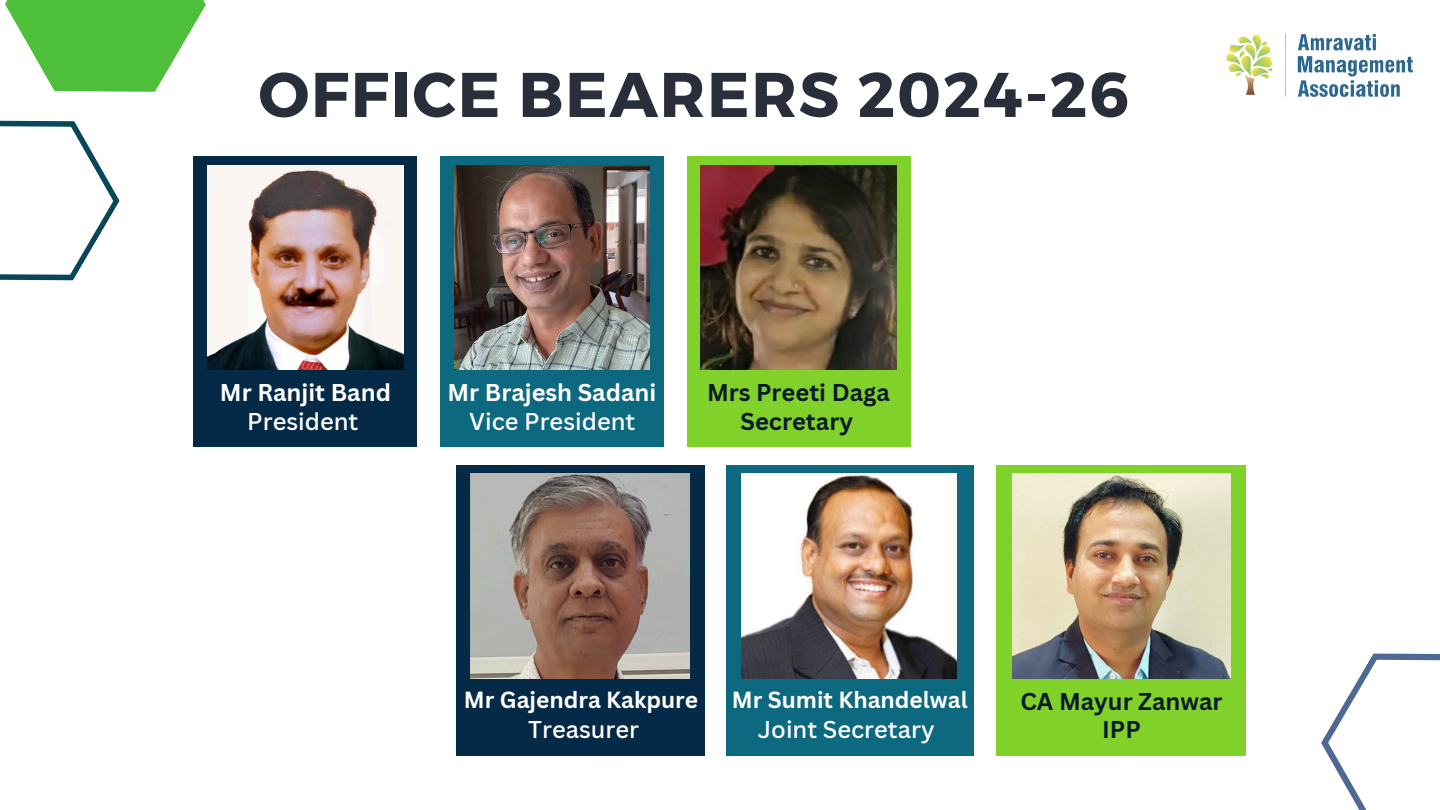
<style>
.page{position:relative;width:1440px;height:810px;background:#fff}
.page>*{position:absolute;margin:0;border:0;box-sizing:border-box;transform-origin:0 0}
.t1{font:700 63px "Montserrat";letter-spacing:.03em;color:#2a2e3a}
.t2{font:700 23.7px "Canva Sans";color:#0c192a}
.t3{font:500 23.7px "Canva Sans";color:#fff}
.t4{font:700 23.7px "Canva Sans";color:#fffbfb}
.t5{font:500 23.7px "Canva Sans";color:#fffbfb}
.t6{font:700 23.7px "Canva Sans";color:#fff}
.t7{font:700 22.7px "Canva Sans";color:#fff}
</style>
<div class="page">
<div style="left:194px;top:157px;width:223px;height:290px;background:#052a47"></div>
<div style="left:440px;top:157px;width:223px;height:290px;background:#0c6980"></div>
<img style="left:208px;top:166px;width:195px;height:204px">
<img style="left:454px;top:166px;width:195px;height:204px">
<div style="left:687px;top:157px;width:223px;height:290px;background:#80d12a"></div>
<img style="left:701px;top:166px;width:195px;height:204px">
<svg style="left:0;top:0;width:231px;height:320px"></svg>
<svg style="left:1321px;top:653px;width:119px;height:157px"></svg>
<div style="left:456px;top:465px;width:248px;height:290px;background:#052a47"></div>
<div style="left:726px;top:465px;width:248px;height:290px;background:#0c6980"></div>
<img style="left:471px;top:474px;width:219px;height:204px">
<img style="left:741px;top:474px;width:215px;height:204px">
<div style="left:997px;top:465px;width:249px;height:291px;background:#80d12a"></div>
<img style="left:1012px;top:474px;width:218px;height:204px">
<img style="left:1226px;top:33px;width:187px;height:65px">
<p class="t1" style="left:259px;top:54px;width:872px">OFFICE BEARERS 2024-26</p>
<p class="t6" style="left:220px;top:376px;width:172px">Mr Ranjit Band</p>
<p class="t4" style="left:447px;top:376px;width:210px">Mr Brajesh Sadani</p>
<p class="t2" style="left:707px;top:376px;width:184px">Mrs Preeti Daga</p>
<p class="t3" style="left:247px;top:404px;width:113px">President</p>
<p class="t5" style="left:469px;top:404px;width:168px">Vice President</p>
<p class="t2" style="left:741px;top:404px;width:114px">Secretary</p>
<p class="t7" style="left:464px;top:684px;width:236px">Mr Gajendra Kakpure</p>
<p class="t7" style="left:732px;top:684px;width:237px">Mr Sumit Khandelwal</p>
<p class="t2" style="left:1020px;top:685px;width:204px">CA Mayur Zanwar</p>
<p class="t3" style="left:528px;top:713px;width:112px">Treasurer</p>
<p class="t3" style="left:758px;top:713px;width:178px">Joint Secretary</p>
<p class="t2" style="left:1102px;top:713px;width:40px">IPP</p>
</div>
